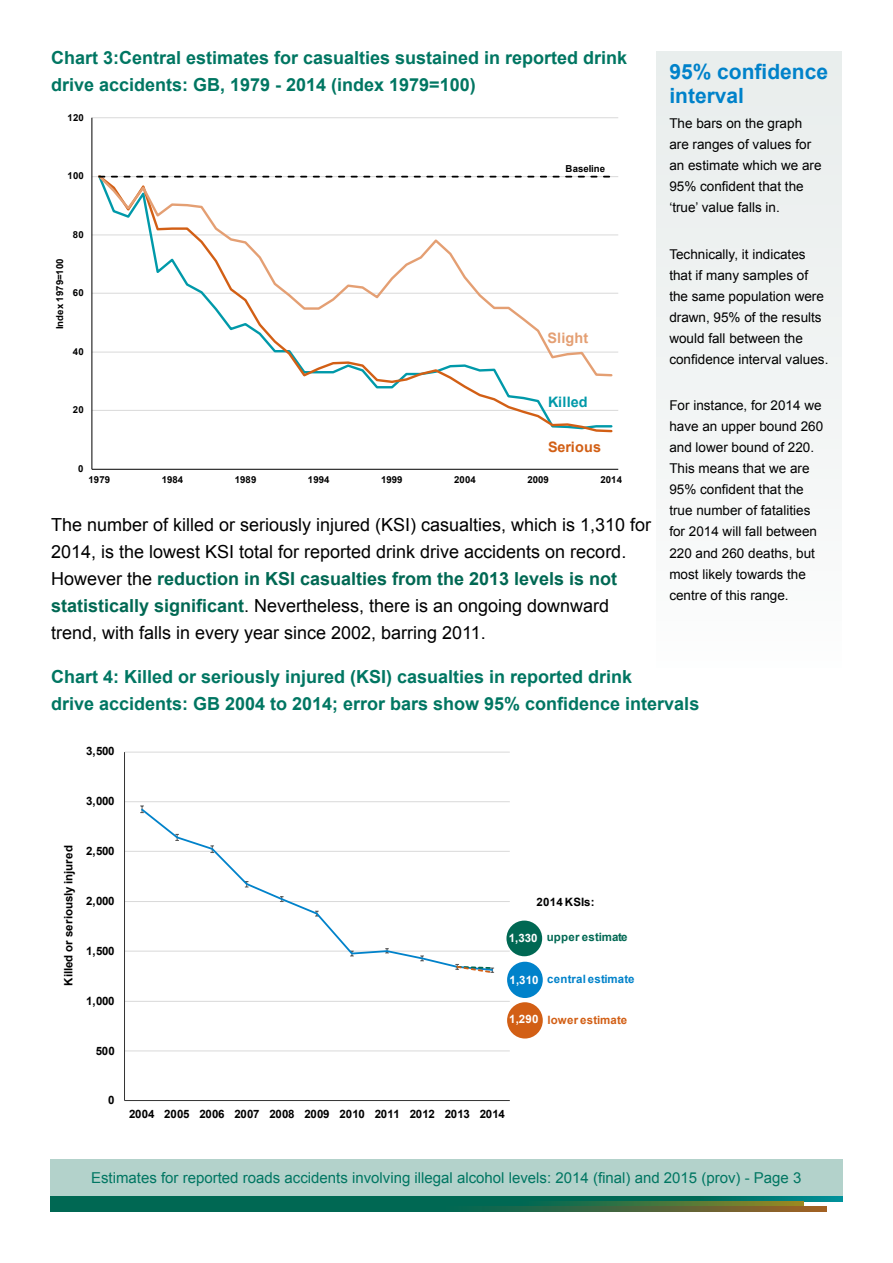
<style>
.page{position:relative;width:893px;height:1263px;background:#fff}
.page>*{position:absolute;margin:0;border:0;box-sizing:border-box;transform-origin:0 0}
.bold_intro_text{font:700 21px/24px "Arial";color:#0082ca}
.t1{font:18px/27px "Arial";color:#000}
.t2{font:700 18px/27px "Arial";color:#007662}
.t3{font:15px "Arial";color:#007662}
.t4{font:700 14.4px "Arial";letter-spacing:.005em;color:#d25f15}
.t5{font:700 14.4px "Arial";letter-spacing:.015em;color:#e49f73}
.t6{font:700 14.4px "Arial";letter-spacing:.015em;color:#0099a9}
.bold_intro_text-2{font:13.5px/21px "Arial";color:#000}
.t7{font:700 11.55px "Arial";letter-spacing:-.03em;color:#000}
.t8{font:700 11.55px "Arial";letter-spacing:.02em;color:#000}
.t9{font:700 11.55px "Arial";letter-spacing:.025em;color:#0082ca}
.t10{font:700 11.55px "Arial";letter-spacing:.025em;color:#fff}
.t11{font:700 11.55px "Arial";letter-spacing:.02em;color:#006853}
.t12{font:700 11.55px "Arial";letter-spacing:.01em;color:#d25f15}
.t13{font:700 9.6px "Arial";letter-spacing:.005em;color:#000}
.s1{font-weight:700;color:#006853}
</style>
<div class="page">
<div style="left:50px;top:1160px;width:792px;height:36px;background:#b3d2cb"></div>
<svg style="left:50px;top:1196px;width:792px;height:5px"></svg>
<svg style="left:50px;top:1201px;width:753px;height:5px"></svg>
<svg style="left:50px;top:1206px;width:777px;height:6px"></svg>
<svg style="left:91px;top:117px;width:528px;height:353px"></svg>
<div style="left:657px;top:51px;width:185px;height:617px;background:#f1f4f3"></div>
<hr style="left:125px;top:1051px;width:385px;height:1px;background:#d9d9d9">
<hr style="left:125px;top:1001px;width:385px;height:1px;background:#d9d9d9">
<hr style="left:125px;top:951px;width:385px;height:1px;background:#d9d9d9">
<hr style="left:125px;top:901px;width:385px;height:1px;background:#d9d9d9">
<hr style="left:125px;top:851px;width:385px;height:1px;background:#d9d9d9">
<hr style="left:125px;top:801px;width:385px;height:1px;background:#d9d9d9">
<hr style="left:125px;top:752px;width:385px;height:1px;background:#d9d9d9">
<hr style="left:124px;top:752px;width:1px;height:348px;background:#333">
<hr style="left:125px;top:1100px;width:385px;height:1px;background:#333">
<svg style="left:139px;top:807px;width:355px;height:161px"></svg>
<svg style="left:455px;top:964px;width:39px;height:9px"></svg>
<div style="left:507px;top:921px;width:34px;height:34px;background:#006853;border-radius:50%"></div>
<div style="left:506px;top:920px;width:36px;height:36px;border:2px solid #006853;border-radius:50%"></div>
<div style="left:508px;top:963px;width:34px;height:34px;background:#0082ca;border-radius:50%"></div>
<div style="left:507px;top:962px;width:36px;height:36px;border:2px solid #0082ca;border-radius:50%"></div>
<div style="left:508px;top:1003px;width:34px;height:34px;background:#d25f15;border-radius:50%"></div>
<div style="left:507px;top:1002px;width:36px;height:36px;border:2px solid #d25f15;border-radius:50%"></div>
<p class="t2" style="left:51px;top:45px;width:578px">Chart 3:Central estimates for casualties sustained in reported drink drive accidents: GB, 1979 - 2014 (index 1979=100)</p>
<p class="bold_intro_text" style="left:669px;top:60px;width:160px">95% confidence interval</p>
<p class="bold_intro_text-2" style="left:669px;top:113px;width:154px">The bars on the graph are ranges of values for an estimate which we are<br>95% confident that the ‘true’ value falls in.</p>
<p class="bold_intro_text-2" style="left:669px;top:244px;width:161px">Technically, it indicates that if many samples of the same population were drawn, 95% of the results would fall between the confidence interval values.</p>
<p class="bold_intro_text-2" style="left:669px;top:395px;width:155px">For instance, for 2014 we have an upper bound 260 and lower bound of 220.<br>This means that we are<br>95% confident that the true number of fatalities for 2014 will fall between<br>220 and 260 deaths, but most likely towards the centre of this range.</p>
<p class="t13" style="left:68px;top:111px;width:18px">120</p>
<p class="t13" style="left:565px;top:162px;width:41px">Baseline</p>
<p class="t13" style="left:68px;top:169px;width:18px">100</p>
<p class="t13" style="left:73px;top:228px;width:12px">80</p>
<p class="t13" style="left:53px;top:329px;width:72px;rotate:-90deg">Index 1979=100</p>
<p class="t13" style="left:73px;top:286px;width:12px">60</p>
<p class="t5" style="left:548px;top:328px;width:42px">Slight</p>
<p class="t13" style="left:73px;top:345px;width:12px">40</p>
<p class="t6" style="left:548px;top:392px;width:41px">Killed</p>
<p class="t4" style="left:548px;top:437px;width:55px">Serious</p>
<p class="t13" style="left:73px;top:403px;width:12px">20</p>
<p class="t13" style="left:78px;top:462px;width:7px">0</p>
<p class="t13" style="left:89px;top:473px;width:23px">1979</p>
<p class="t13" style="left:162px;top:473px;width:23px">1984</p>
<p class="t13" style="left:235px;top:473px;width:23px">1989</p>
<p class="t13" style="left:308px;top:473px;width:23px">1994</p>
<p class="t13" style="left:381px;top:473px;width:23px">1999</p>
<p class="t13" style="left:454px;top:473px;width:23px">2004</p>
<p class="t13" style="left:527px;top:473px;width:23px">2009</p>
<p class="t13" style="left:600px;top:473px;width:23px">2014</p>
<p class="t1" style="left:51px;top:512px;width:602px">The number of killed or seriously injured (KSI) casualties, which is 1,310 for 2014, is the lowest KSI total for reported drink drive accidents on record.<br>However the <span class="s1">reduction in KSI casualties from the 2013 levels is not statistically significant</span>. Nevertheless, there is an ongoing downward trend, with falls in every year since 2002, barring 2011.</p>
<p class="t2" style="left:51px;top:664px;width:650px">Chart 4: Killed or seriously injured (KSI) casualties in reported drink<br>drive accidents: GB 2004 to 2014; error bars show 95% confidence intervals</p>
<p class="t7" style="left:86px;top:744px;width:30px">3,500</p>
<p class="t7" style="left:86px;top:793px;width:30px">3,000</p>
<p class="t8" style="left:61px;top:986px;width:142px;rotate:-90deg">Killed or seriously injured</p>
<p class="t7" style="left:86px;top:843px;width:30px">2,500</p>
<p class="t7" style="left:86px;top:893px;width:30px">2,000</p>
<p class="t7" style="left:86px;top:943px;width:30px">1,500</p>
<p class="t7" style="left:86px;top:993px;width:30px">1,000</p>
<p class="t7" style="left:96px;top:1043px;width:21px">500</p>
<p class="t8" style="left:536px;top:894px;width:60px">2014 KSIs:</p>
<p class="t10" style="left:509px;top:930px;width:30px">1,330</p>
<p class="t10" style="left:510px;top:972px;width:30px">1,310</p>
<p class="t10" style="left:509px;top:1012px;width:31px">1,290</p>
<p class="t11" style="left:547px;top:929px;width:82px">upper estimate</p>
<p class="t9" style="left:547px;top:971px;width:89px">central estimate</p>
<p class="t12" style="left:548px;top:1012px;width:81px">lower estimate</p>
<p class="t7" style="left:108px;top:1093px;width:8px">0</p>
<p class="t7" style="left:129px;top:1106px;width:377px">2004 2005 2006 2007 2008 2009 2010 2011 2012 2013 2014</p>
<p class="t3" style="left:91px;top:1168px;width:712px">Estimates for reported roads accidents involving illegal alcohol levels: 2014 (final) and 2015 (prov) - Page 3</p>
</div>
